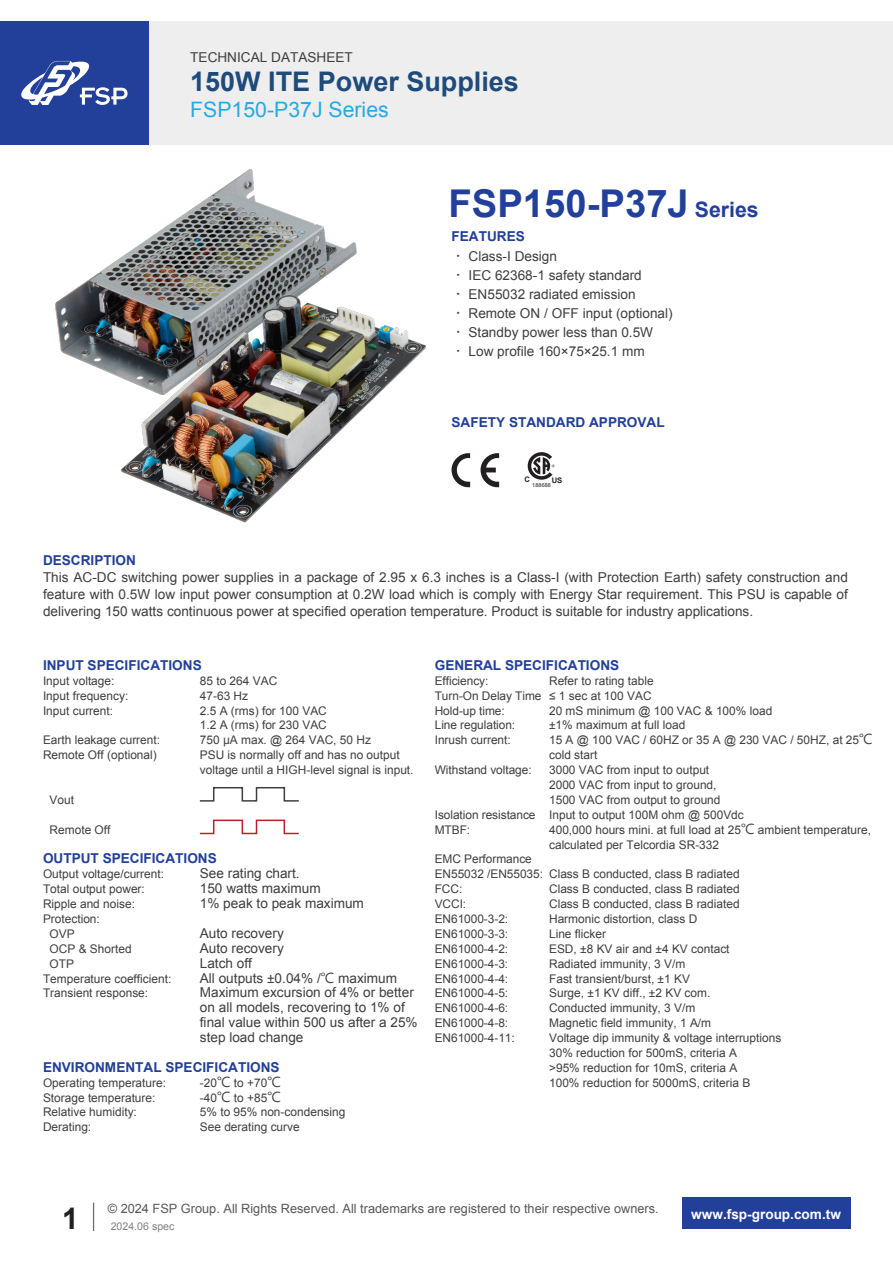
<style>
.page{position:relative;width:893px;height:1263px;background:#fff}
.page>*{position:absolute;margin:0;border:0;box-sizing:border-box;transform-origin:0 0}
.t1{font:700 38.25px "Arial";color:#223f99}
.t2{font:700 29.7px "Arial";color:#231f20}
.t3{font:700 27px "Arial";color:#1e4b7a}
.t4{font:21.3px "Arial";color:#24aae1}
.t5{font:13.65px/14.9px "Arial";color:#3e3e3f}
.t6{font:700 13.65px "Arial";color:#223f99}
.t7{font:700 13.65px "Arial";color:#fff}
.t8{font:12.75px "Arial";color:#57585a}
.t9{font:11.85px/14.9px "Arial";color:#3e3e3f}
.t10{font:10.65px "Arial";color:#808285}
.t11{font:700 7.65px "Arial";color:#231f20}
.t12{font:5.4px "Arial";letter-spacing:.025em;color:#231f20}
.s1{font-size:21.3px}
.s2{font-weight:700;color:#223f99}
.s3{font-family:"Adobe Ming Std";font-weight:300}
.s4{font-family:"Microsoft Jheng Hei"}
.s5{font-family:"Microsoft Jheng Hei";font-size:13.65px}
</style>
<div class="page">
<svg style="left:93px;top:1202px;width:1px;height:29px"></svg>
<div style="left:682px;top:1197px;width:168px;height:32px;background:#223f99"></div>
<div style="left:0;top:21px;width:893px;height:124px;background:#eeeeef"></div>
<div style="left:0;top:21px;width:149px;height:124px;background:#223f99"></div>
<svg style="left:21px;top:61px;width:107px;height:44px"></svg>
<svg style="left:199px;top:787px;width:100px;height:15px"></svg>
<svg style="left:199px;top:819px;width:100px;height:16px"></svg>
<img style="left:55px;top:169px;width:371px;height:354px">
<svg style="left:452px;top:453px;width:47px;height:34px"></svg>
<svg style="left:528px;top:452px;width:27px;height:28px"></svg>
<p class="t5" style="left:190px;top:50px;width:164px">TECHNICAL DATASHEET</p>
<h3 class="t3" style="left:190px;top:64px;width:330px">150W ITE Power Supplies</h3>
<h3 class="t4" style="left:190px;top:95px;width:200px">FSP150-P37J Series</h3>
<h1 class="t1" style="left:449px;top:178px;width:312px">FSP150-P37J <span class="s1">Series</span></h1>
<p class="t5" style="left:452px;top:227px;width:223px;line-height:19.2px"><span class="s2">FEATURES<br></span><span class="s3">‧</span> Class-I Design<br><span class="s3">‧</span> IEC 62368-1 safety standard<br><span class="s3">‧</span> EN55032 radiated emission<br><span class="s3">‧</span> Remote ON / OFF input (optional) <span class="s3">‧</span> Standby power less than 0.5W<br><span class="s3">‧</span> Low profile 160×75×25.1 mm</p>
<p class="t6" style="left:452px;top:413px;width:215px">SAFETY STANDARD APPROVAL</p>
<p class="t11" style="left:525px;top:475px;width:7px">C</p>
<p class="t11" style="left:552px;top:475px;width:12px">US</p>
<p class="t12" style="left:532px;top:481px;width:20px">188688</p>
<p class="t6" style="left:43px;top:552px;width:94px">DESCRIPTION</p>
<p class="t5" style="left:43px;top:569px;width:806px;line-height:17px;text-align:justify">This AC-DC switching power supplies in a package of 2.95 x 6.3 inches is a Class-I (with Protection Earth) safety construction and feature with 0.5W low input power consumption at 0.2W load which is comply with Energy Star requirement. This PSU is capable of delivering 150 watts continuous power at specified operation temperature. Product is suitable for industry applications.</p>
<p class="t6" style="left:43px;top:656px;width:160px">INPUT SPECIFICATIONS</p>
<p class="t9" style="left:43px;top:673px;width:87px">Input voltage:<br>Input frequency:<br>Input current:</p>
<p class="t9" style="left:43px;top:733px;width:119px">Earth leakage current:<br>Remote Off (optional)</p>
<p class="t9" style="left:50px;top:792px;width:26px">Vout</p>
<p class="t9" style="left:50px;top:822px;width:62px">Remote Off</p>
<p class="t6" style="left:43px;top:850px;width:175px">OUTPUT SPECIFICATIONS</p>
<p class="t9" style="left:43px;top:867px;width:123px">Output voltage/current:</p>
<p class="t9" style="left:43px;top:882px;width:103px">Total output power:</p>
<p class="t9" style="left:43px;top:897px;width:93px">Ripple and noise:</p>
<p class="t9" style="left:43px;top:911px;width:58px">Protection:</p>
<p class="t9" style="left:50px;top:926px;width:27px">OVP</p>
<p class="t9" style="left:50px;top:941px;width:84px">OCP &amp; Shorted</p>
<p class="t9" style="left:50px;top:956px;width:26px">OTP</p>
<p class="t9" style="left:43px;top:971px;width:130px">Temperature coefficient:</p>
<p class="t9" style="left:43px;top:986px;width:107px">Transient response:</p>
<p class="t9" style="left:200px;top:673px;width:215px">85 to 264 VAC<br>47-63 Hz<br>2.5 A (rms) for 100 VAC<br>1.2 A (rms) for 230 VAC<br>750 μA max. @ 264 VAC, 50 Hz<br>PSU is normally off and has no output voltage until a HIGH-level signal is input.</p>
<p class="t5" style="left:200px;top:866px;width:166px">See rating chart.<br>150 watts maximum<br>1% peak to peak maximum</p>
<p class="t5" style="left:200px;top:926px;width:219px">Auto recovery<br>Auto recovery<br>Latch off<br>All outputs ±0.04% /<span class="s4">℃</span> maximum<br>Maximum excursion of 4% or better on all models, recovering to 1% of final value within 500 us after a 25% step load change</p>
<p class="t9" style="left:200px;top:1075px;width:147px">-20<span class="s5">℃</span> to +70<span class="s5">℃<br></span>-40<span class="s5">℃</span> to +85<span class="s5">℃<br></span>5% to 95% non-condensing<br>See derating curve</p>
<p class="t6" style="left:43px;top:1058px;width:238px">ENVIRONMENTAL SPECIFICATIONS</p>
<p class="t9" style="left:43px;top:1075px;width:125px">Operating temperature:<br>Storage temperature:<br>Relative humidity:<br>Derating:</p>
<p class="t6" style="left:435px;top:656px;width:186px">GENERAL SPECIFICATIONS</p>
<p class="t9" style="left:435px;top:673px;width:108px">Efficiency:<br>Turn-On Delay Time<br>Hold-up time:<br>Line regulation:<br>Inrush current:</p>
<p class="t9" style="left:435px;top:763px;width:98px">Withstand voltage:</p>
<p class="t9" style="left:435px;top:807px;width:102px">Isolation resistance<br>MTBF:</p>
<p class="t9" style="left:435px;top:852px;width:110px">EMC Performance<br>EN55032 /EN55035:<br>FCC:<br>VCCI:<br>EN61000-3-2:<br>EN61000-3-3:<br>EN61000-4-2:<br>EN61000-4-3:<br>EN61000-4-4:<br>EN61000-4-5:<br>EN61000-4-6:<br>EN61000-4-8:<br>EN61000-4-11:</p>
<p class="t9" style="left:549px;top:673px;width:325px">Refer to rating table<br>≤ 1 sec at 100 VAC<br>20 mS minimum @ 100 VAC &amp; 100% load<br>±1% maximum at full load<br>15 A @ 100 VAC / 60HZ or 35 A @ 230 VAC / 50HZ, at 25<span class="s5">℃ </span>cold start<br>3000 VAC from input to output<br>2000 VAC from input to ground,<br>1500 VAC from output to ground<br>Input to output 100M ohm @ 500Vdc<br>400,000 hours mini. at full load at 25<span class="s5">℃</span> ambient temperature, calculated per Telcordia SR-332</p>
<p class="t9" style="left:549px;top:867px;width:234px">Class B conducted, class B radiated<br>Class B conducted, class B radiated<br>Class B conducted, class B radiated<br>Harmonic distortion, class D<br>Line flicker<br>ESD, ±8 KV air and ±4 KV contact<br>Radiated immunity, 3 V/m<br>Fast transient/burst, ±1 KV<br>Surge, ±1 KV diff., ±2 KV com.<br>Conducted immunity, 3 V/m<br>Magnetic field immunity, 1 A/m<br>Voltage dip immunity &amp; voltage interruptions<br>30% reduction for 500mS, criteria A<br>&gt;95% reduction for 10mS, criteria A<br>100% reduction for 5000mS, criteria B</p>
<p class="t8" style="left:108px;top:1200px;width:553px">© 2024 FSP Group. All Rights Reserved. All trademarks are registered to their respective owners.</p>
<p class="t10" style="left:111px;top:1219px;width:65px">2024.06 spec</p>
<h2 class="t2" style="left:62px;top:1199px;width:18px">1</h2>
<p class="t7" style="left:691px;top:1205px;width:151px">www.fsp-group.com.tw</p>
</div>
